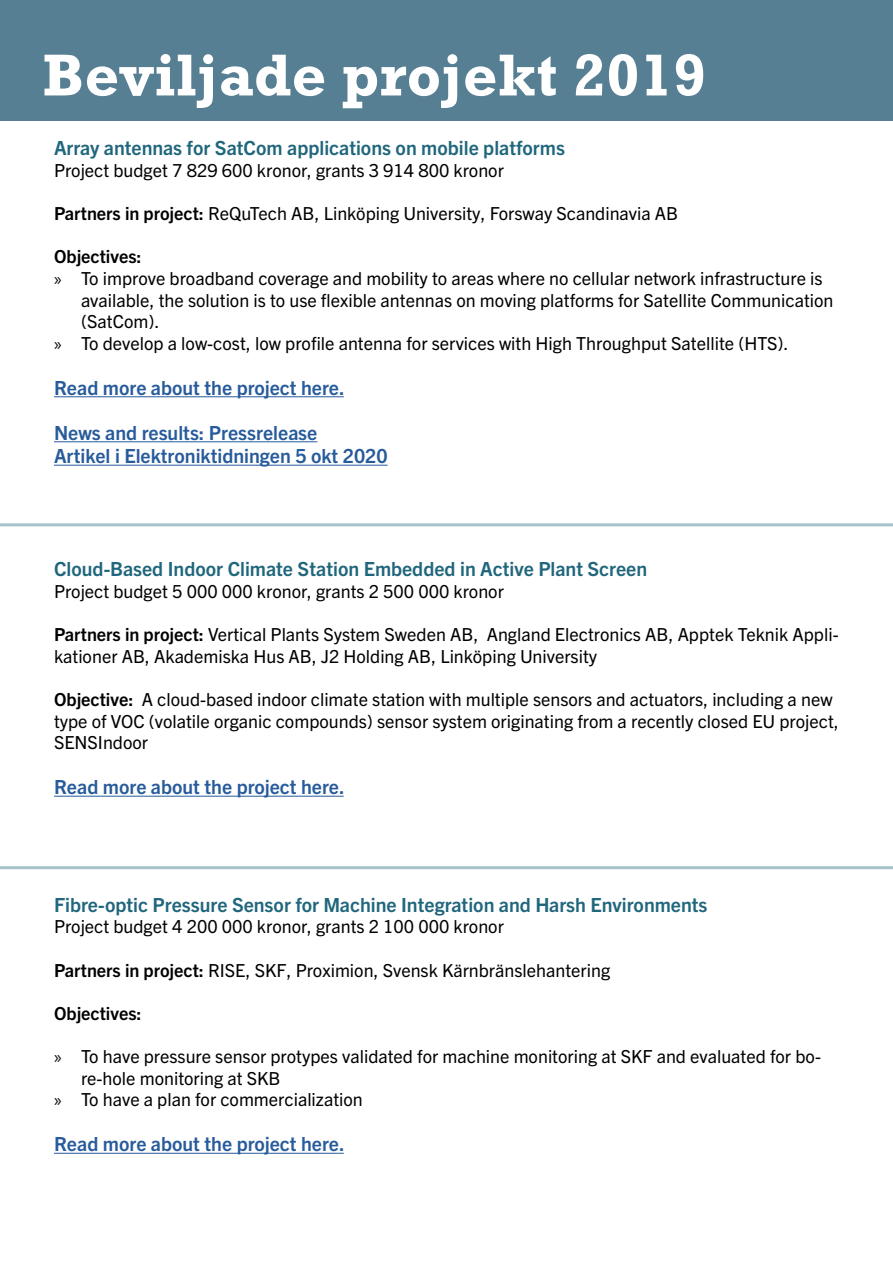
<style>
.page{position:relative;width:893px;height:1263px;background:#fff}
.page>*{position:absolute;margin:0;border:0;box-sizing:border-box;transform-origin:0 0}
.t1{font:700 60px "Rockwell";letter-spacing:.005em;color:#fff}
.t2{font:700 19.5px "Trade Gothic Next LT Pro";color:#20667c}
.t3{font:700 19.5px/23.4px "Trade Gothic Next LT Pro";color:#275b9b}
.t4{font:18px/21.6px "Trade Gothic Next LT Pro";color:#000}
.t5{font:700 18px "Trade Gothic Next LT Pro";color:#000}
.s1{font-weight:700}
.s2{font-family:"Myriad Pro"}
</style>
<div class="page">
<div style="left:0;top:0;width:893px;height:121px;background:#577f93"></div>
<hr style="left:54px;top:396px;width:290px;height:1px;background:#275b9b">
<hr style="left:54px;top:441px;width:263px;height:1px;background:#275b9b">
<hr style="left:54px;top:465px;width:334px;height:1px;background:#275b9b">
<hr style="left:54px;top:796px;width:290px;height:1px;background:#275b9b">
<hr style="left:54px;top:1153px;width:290px;height:1px;background:#275b9b">
<hr style="left:0;top:523px;width:893px;height:3px;background:#20667c">
<hr style="left:0;top:866px;width:893px;height:3px;background:#20667c">
<h1 class="t1" style="left:43px;top:39px;width:665px">Beviljade projekt 2019</h1>
<p class="t2" style="left:54px;top:135px;width:512px">Array antennas for SatCom applications on mobile platforms</p>
<p class="t4" style="left:54px;top:158px;width:451px">Project budget 7 829 600 kronor, grants 3 914 800 kronor</p>
<p class="t4" style="left:54px;top:202px;width:626px"><span class="s1">Partners in project:</span> ReQuTech AB, Linköping University, Forsway Scandinavia AB</p>
<p class="t5" style="left:54px;top:244px;width:89px">Objectives:</p>
<p class="t4" style="left:54px;top:266px;width:770px"><span class="s2">»</span> To improve broadband coverage and mobility to areas where no cellular network infrastructure is</p>
<p class="t4" style="left:81px;top:288px;width:754px">available, the solution is to use flexible antennas on moving platforms for Satellite Communication</p>
<p class="t4" style="left:81px;top:310px;width:80px">(SatCom).</p>
<p class="t4" style="left:54px;top:331px;width:736px"><span class="s2">»</span> To develop a low-cost, low profile antenna for services with High Throughput Satellite (HTS).</p>
<p class="t3" style="left:54px;top:375px;width:292px">Read more about the project here.</p>
<p class="t3" style="left:54px;top:420px;width:335px">News and results: Pressrelease<br>Artikel i Elektroniktidningen 5 okt 2020</p>
<p class="t2" style="left:54px;top:556px;width:595px">Cloud-Based Indoor Climate Station Embedded in Active Plant Screen</p>
<p class="t4" style="left:54px;top:579px;width:451px">Project budget 5 000 000 kronor, grants 2 500 000 kronor</p>
<p class="t4" style="left:54px;top:623px;width:786px"><span class="s1">Partners in project:</span> Vertical Plants System Sweden AB, Angland Electronics AB, Apptek Teknik Appli&shy;kationer AB, Akademiska Hus AB, J2 Holding AB, Linköping University</p>
<p class="t4" style="left:54px;top:687px;width:786px"><span class="s1">Objective:</span> A cloud-based indoor climate station with multiple sensors and actuators, including a new type of VOC (volatile organic compounds) sensor system originating from a recently closed EU project,<br>SENSIndoor</p>
<p class="t3" style="left:54px;top:774px;width:292px">Read more about the project here.</p>
<p class="t2" style="left:54px;top:891px;width:655px">Fibre-optic Pressure Sensor for Machine Integration and Harsh Environments</p>
<p class="t4" style="left:54px;top:915px;width:451px">Project budget 4 200 000 kronor, grants 2 100 000 kronor</p>
<p class="t4" style="left:54px;top:958px;width:558px"><span class="s1">Partners in project:</span> RISE, SKF, Proximion, Svensk Kärnbränslehantering</p>
<p class="t5" style="left:54px;top:1001px;width:89px">Objectives:</p>
<p class="t4" style="left:54px;top:1044px;width:769px"><span class="s2">»</span> To have pressure sensor protypes validated for machine monitoring at SKF and evaluated for bo-</p>
<p class="t4" style="left:81px;top:1066px;width:201px">re-hole monitoring at SKB</p>
<p class="t4" style="left:54px;top:1088px;width:310px"><span class="s2">»</span> To have a plan for commercialization</p>
<p class="t3" style="left:54px;top:1131px;width:292px">Read more about the project here.</p>
</div>
